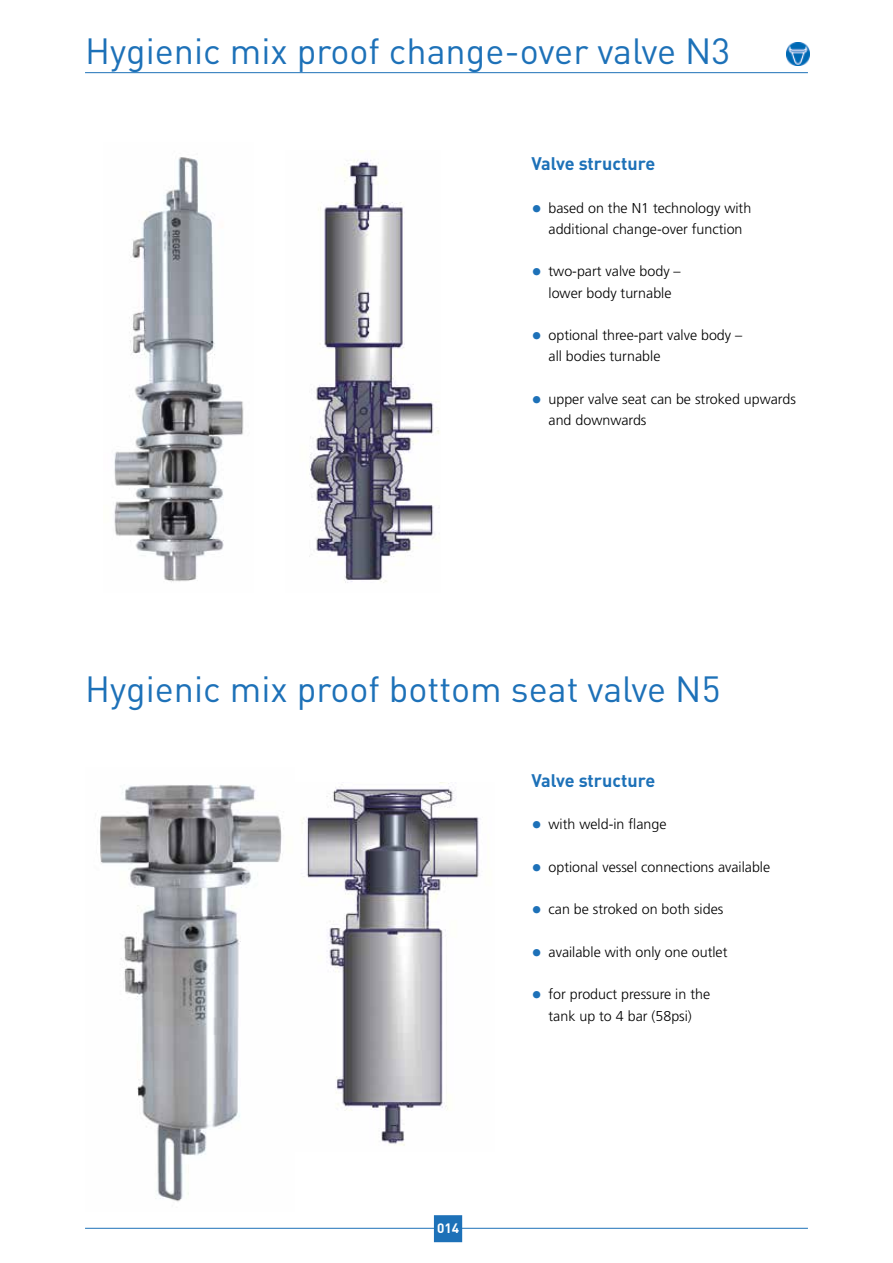
<style>
.page{position:relative;width:893px;height:1263px;background:#fff}
.page>*{position:absolute;margin:0;border:0;box-sizing:border-box;transform-origin:0 0}
.t1{font:36px "DINOT";color:#1d71b8}
.t2{font:700 18px "DINOT";color:#1d71b8}
.t3{font:300 14.25px/21.3px "Frutiger";color:#000;text-align:center}
.t4{font:700 13.5px "DINOT";color:#fff}
.s1{font-size:21px;color:#1d71b8}
</style>
<div class="page">
<hr style="left:85px;top:72px;width:723px;height:1px;background:#1d71b8">
<hr style="left:85px;top:1228px;width:723px;height:1px;background:#1d71b8">
<img style="left:787px;top:43px;width:22px;height:22px">
<div style="left:434px;top:1215px;width:28px;height:27px;background:#1d71b8"></div>
<img style="left:114px;top:157px;width:130px;height:425px">
<img style="left:309px;top:159px;width:130px;height:424px">
<img style="left:301px;top:782px;width:179px;height:364px">
<img style="left:100px;top:785px;width:182px;height:417px">
<h1 class="t1" style="left:85px;top:26px;width:647px">Hygienic mix proof change-over valve N3</h1>
<p class="t2" style="left:531px;top:151px;width:125px">Valve structure</p>
<p class="t3" style="left:531px;top:197px;width:221px"><span class="s1">•</span> based on the N1 technology with additional change-over function</p>
<p class="t3" style="left:531px;top:261px;width:151px"><span class="s1">•</span> two-part valve body – lower body turnable</p>
<p class="t3" style="left:549px;top:325px;width:195px;text-align:left;text-indent:-17px"><span class="s1">•</span> optional three-part valve body – all bodies turnable</p>
<p class="t3" style="left:549px;top:388px;width:249px;text-align:left;text-indent:-17px"><span class="s1">•</span> upper valve seat can be stroked upwards and downwards</p>
<h1 class="t1" style="left:85px;top:664px;width:637px">Hygienic mix proof bottom seat valve N5</h1>
<p class="t2" style="left:531px;top:768px;width:125px">Valve structure</p>
<p class="t3" style="left:531px;top:814px;width:137px"><span class="s1">•</span> with weld-in flange</p>
<p class="t3" style="left:531px;top:856px;width:240px"><span class="s1">•</span> optional vessel connections available</p>
<p class="t3" style="left:531px;top:899px;width:193px"><span class="s1">•</span> can be stroked on both sides</p>
<p class="t3" style="left:531px;top:941px;width:197px"><span class="s1">•</span> available with only one outlet</p>
<p class="t3" style="left:531px;top:984px;width:180px"><span class="s1">•</span> for product pressure in the tank up to 4 bar (58psi)</p>
<p class="t4" style="left:437px;top:1219px;width:23px">014</p>
</div>
